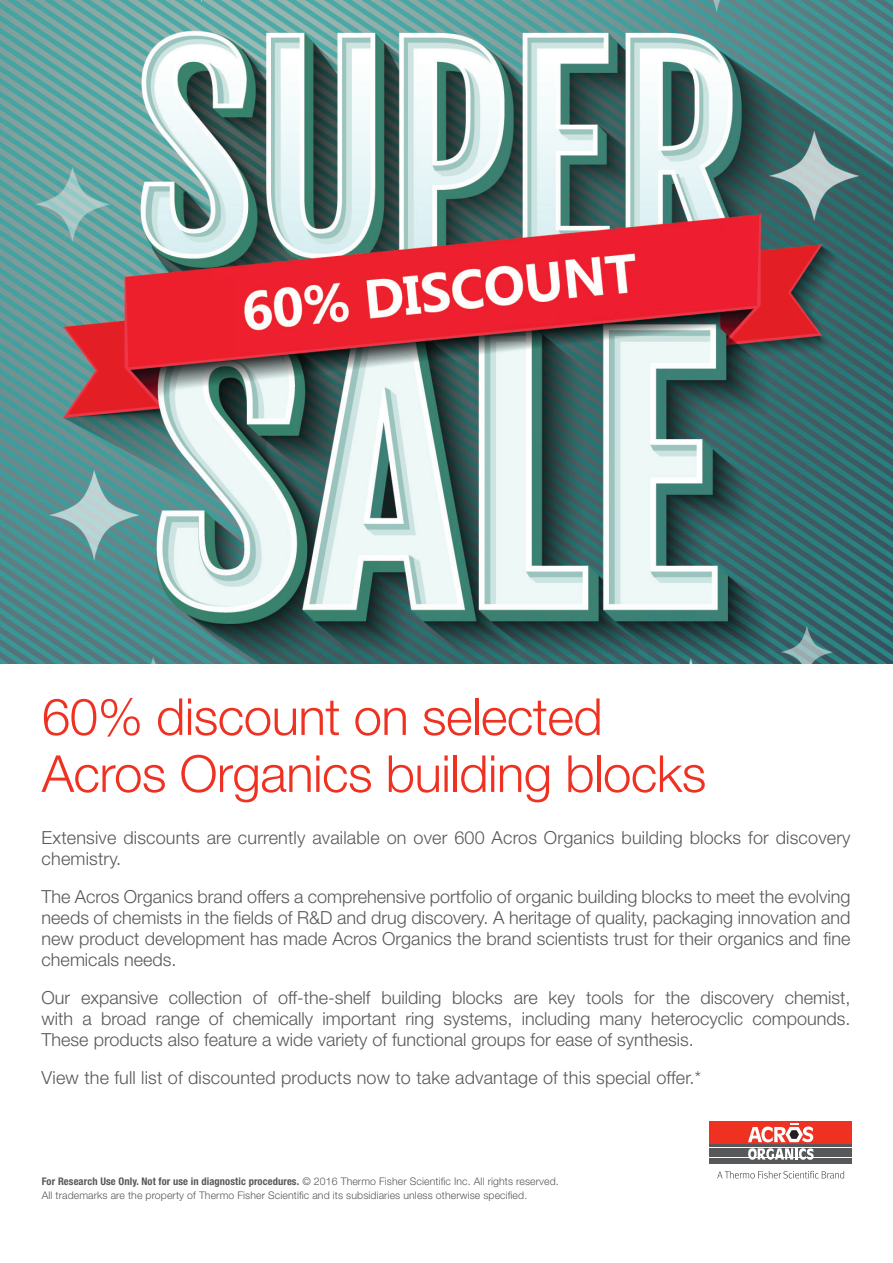
<style>
.page{position:relative;width:893px;height:1263px;background:#fff}
.page>*{position:absolute;margin:0;border:0;box-sizing:border-box;transform-origin:0 0}
.Subhead_main{font:300 51px/57px "Helvetica Neue LT Std";letter-spacing:-.01em;color:#ef3122}
.Body{font:300 18px/21px "Helvetica Neue LT Std";letter-spacing:.01em;color:#57585a;text-align:justify}
.Copyright{font:300 10.5px/13.5px "Helvetica Neue LT Std";letter-spacing:.01em;color:#57585a}
.s1{font-weight:700;font-stretch:condensed}
</style>
<div class="page">
<img style="left:0;top:0;width:893px;height:663px">
<hr style="left:710px;top:1144px;width:142px;height:3px;background:#57585a">
<hr style="left:710px;top:1148px;width:142px;height:2px;background:#57585a">
<hr style="left:710px;top:1151px;width:142px;height:3px;background:#57585a">
<hr style="left:710px;top:1154px;width:142px;height:3px;background:#57585a">
<hr style="left:710px;top:1158px;width:142px;height:2px;background:#57585a">
<hr style="left:710px;top:1161px;width:142px;height:3px;background:#57585a">
<div style="left:710px;top:1121px;width:142px;height:23px;background:#ef3122"></div>
<svg style="left:748px;top:1124px;width:65px;height:18px"></svg>
<svg style="left:717px;top:1148px;width:127px;height:30px"></svg>
<p class="Subhead_main" style="left:42px;top:687px;width:666px">60% discount on selected<br>Acros Organics building blocks</p>
<p class="Body" style="left:42px;top:827px;width:810px">Extensive discounts are currently available on over 600 Acros Organics building blocks for discovery chemistry.</p>
<p class="Body" style="left:42px;top:886px;width:810px">The Acros Organics brand offers a comprehensive portfolio of organic building blocks to meet the evolving needs of chemists in the fields of R&amp;D and drug discovery. A heritage of quality, packaging innovation and new product development has made Acros Organics the brand scientists trust for their organics and fine chemicals needs.</p>
<p class="Body" style="left:42px;top:987px;width:810px">Our expansive collection of off-the-shelf building blocks are key tools for the discovery chemist, with a broad range of chemically important ring systems, including many heterocyclic compounds.<br>These products also feature a wide variety of functional groups for ease of synthesis.</p>
<p class="Body" style="left:42px;top:1067px;width:661px">View the full list of discounted products now to take advantage of this special offer.*</p>
<p class="Copyright" style="left:42px;top:1175px;width:519px"><span class="s1">For Research Use Only. Not for use in diagnostic procedures.</span> © 2016 Thermo Fisher Scientific Inc. All rights reserved.<br>All trademarks are the property of Thermo Fisher Scientific and its subsidiaries unless otherwise specified.</p>
</div>
